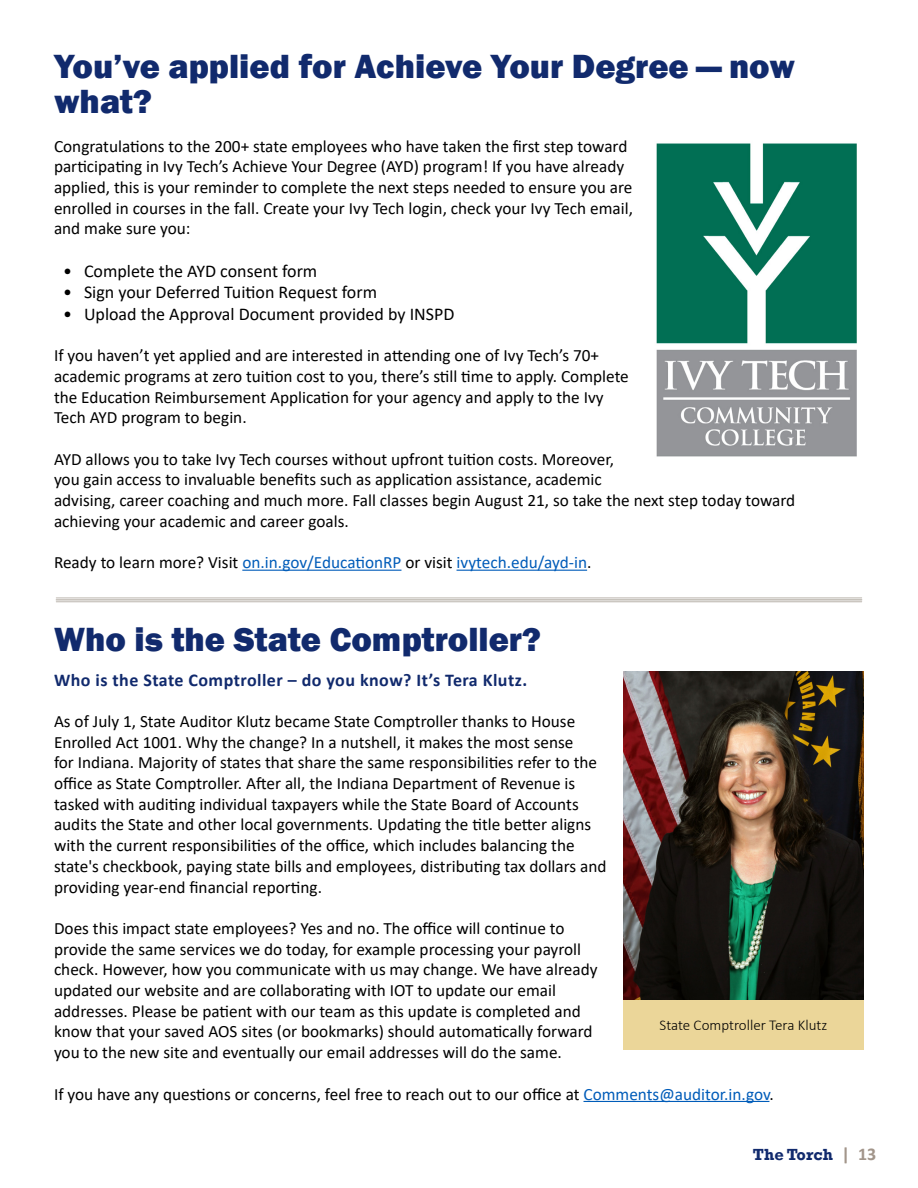
<style>
.page{position:relative;width:918px;height:1188px;background:#fff}
.page>*{position:absolute;margin:0;border:0;box-sizing:border-box;transform-origin:0 0}
.t1{font:800 34.5px/34.5px "Franklin Gothic";color:#112a6d}
.t2{font:18px "Calibri";color:#000}
.t3{font:700 18px "Calibri";letter-spacing:.025em;color:#112a6d}
.t4{font:17.25px/20.7px "Calibri";color:#000}
.t5{font:17.25px "Calibri";color:#005cb9}
.t6{font:700 16.5px "Rockwell";color:#112a6d}
.t7{font:300 15px "Calibri";color:#000}
.s1{color:#000}
.s2{color:#005cb9}
.s3{font-family:"Calibri";font-size:18px;color:#a2958a}
</style>
<div class="page">
<hr style="left:242px;top:570px;width:159px;height:1px;background:#005cb9">
<hr style="left:457px;top:570px;width:130px;height:1px;background:#005cb9">
<img style="left:656px;top:143px;width:201px;height:314px">
<hr style="left:56px;top:601px;width:806px;height:1px;background:#b7b1a9">
<hr style="left:56px;top:599px;width:806px;height:1px;background:#b7b1a9">
<hr style="left:56px;top:598px;width:806px;height:1px;background:#b7b1a9">
<hr style="left:584px;top:1101px;width:185px;height:1px;background:#005cb9">
<img style="left:623px;top:671px;width:241px;height:329px">
<div style="left:623px;top:1000px;width:241px;height:49px;background:#ebd699"></div>
<h1 class="t1" style="left:54px;top:49px;width:743px">You’ve applied for Achieve Your Degree — now what?</h1>
<p class="t4" style="left:54px;top:135px;width:580px">Congratulations to the 200+ state employees who have taken the first step toward participating in Ivy Tech’s Achieve Your Degree (AYD) program! If you have already applied, this is your reminder to complete the next steps needed to ensure you are enrolled in courses in the fall. Create your Ivy Tech login, check your Ivy Tech email, and make sure you:</p>
<p class="t2" style="left:63px;top:258px;width:256px">• Complete the AYD consent form</p>
<p class="t2" style="left:63px;top:280px;width:316px">• Sign your Deferred Tuition Request form</p>
<p class="t2" style="left:63px;top:301px;width:393px">• Upload the Approval Document provided by INSPD</p>
<p class="t4" style="left:54px;top:345px;width:576px">If you haven’t yet applied and are interested in attending one of Ivy Tech’s 70+ academic programs at zero tuition cost to you, there’s still time to apply. Complete the Education Reimbursement Application for your agency and apply to the Ivy Tech AYD program to begin.</p>
<p class="t4" style="left:54px;top:448px;width:743px">AYD allows you to take Ivy Tech courses without upfront tuition costs. Moreover,<br>you gain access to invaluable benefits such as application assistance, academic<br>advising, career coaching and much more. Fall classes begin August 21, so take the next step today toward achieving your academic and career goals.</p>
<p class="t5" style="left:54px;top:551px;width:539px"><span class="s1">Ready to learn more? Visit</span> on.in.gov/EducationRP <span class="s1">or visit</span> ivytech.edu/ayd-in<span class="s1">.</span></p>
<h1 class="t1" style="left:54px;top:622px;width:488px">Who is the State Comptroller?</h1>
<p class="t3" style="left:54px;top:667px;width:475px">Who is the State Comptroller – do you know? It’s Tera Klutz.</p>
<p class="t4" style="left:54px;top:710px;width:554px">As of July 1, State Auditor Klutz became State Comptroller thanks to House Enrolled Act 1001. Why the change? In a nutshell, it makes the most sense<br>for Indiana. Majority of states that share the same responsibilities refer to the office as State Comptroller. After all, the Indiana Department of Revenue is tasked with auditing individual taxpayers while the State Board of Accounts audits the State and other local governments. Updating the title better aligns with the current responsibilities of the office, which includes balancing the state's checkbook, paying state bills and employees, distributing tax dollars and providing year-end financial reporting.</p>
<p class="t4" style="left:54px;top:917px;width:545px">Does this impact state employees? Yes and no. The office will continue to provide the same services we do today, for example processing your payroll check. However, how you communicate with us may change. We have already updated our website and are collaborating with IOT to update our email addresses. Please be patient with our team as this update is completed and know that your saved AOS sites (or bookmarks) should automatically forward you to the new site and eventually our email addresses will do the same.</p>
<p class="t4" style="left:54px;top:1083px;width:721px">If you have any questions or concerns, feel free to reach out to our office at <span class="s2">Comments@auditor.in.gov</span>.</p>
<p class="t7" style="left:660px;top:1016px;width:169px">State Comptroller Tera Klutz</p>
<p class="t6" style="left:753px;top:1144px;width:125px">The Torch <span class="s3">| 13</span></p>
</div>
